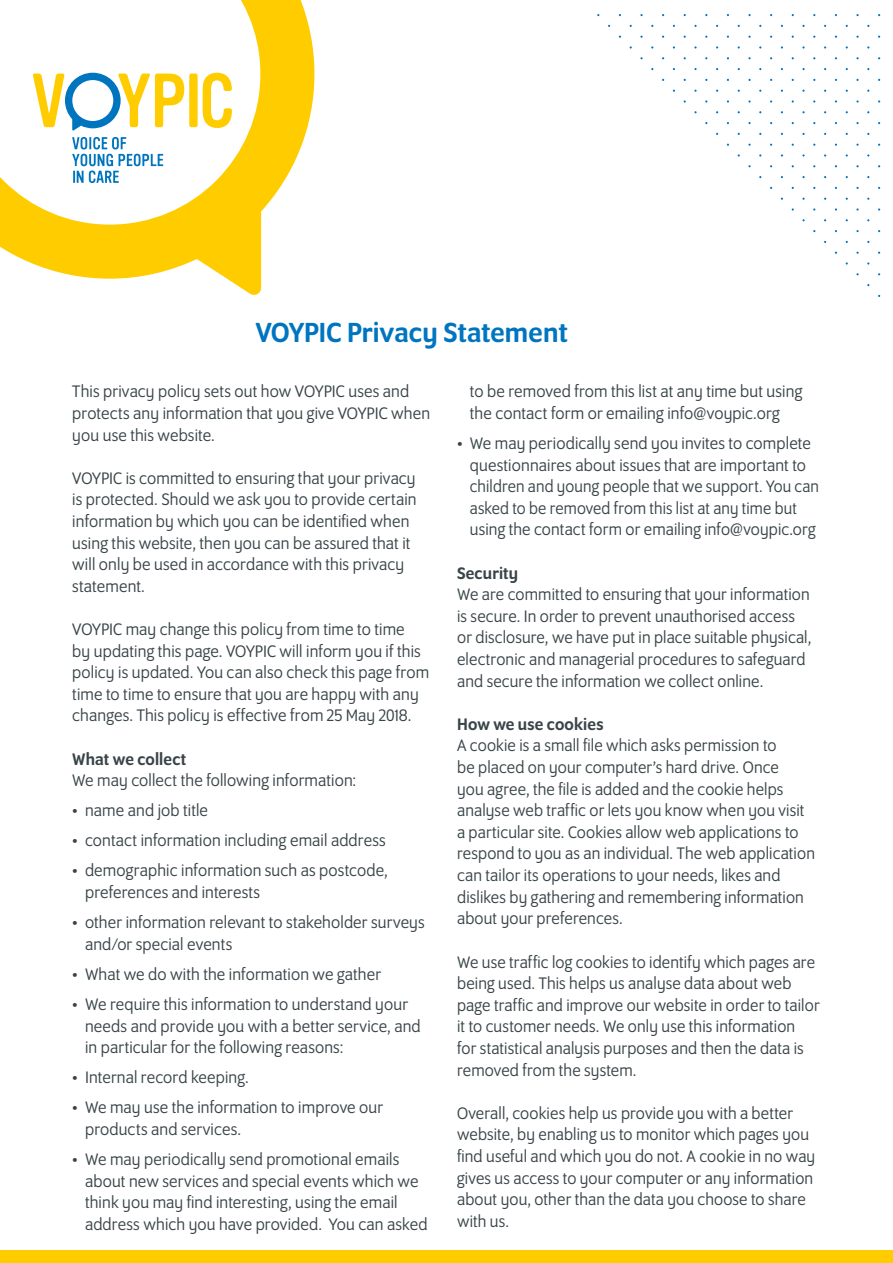
<style>
.page{position:relative;width:893px;height:1263px;background:#fff}
.page>*{position:absolute;margin:0;border:0;box-sizing:border-box;transform-origin:0 0}
.t1{font:500 29.85px "Program OT";letter-spacing:.005em;color:#0075bf}
.t2{font:18px/21.6px "Program OT";letter-spacing:.01em;color:#394448}
.t3{font:500 18px "Program OT";letter-spacing:.01em;color:#394448}
</style>
<div class="page">
<svg style="left:0;top:0;width:314px;height:295px"></svg>
<div style="left:0;top:1250px;width:893px;height:13px;background:#fc0"></div>
<h1 class="t1" style="left:256px;top:315px;width:313px">VOYPIC Privacy Statement</h1>
<p class="t2" style="left:72px;top:381px;width:359px">This privacy policy sets out how VOYPIC uses and protects any information that you give VOYPIC when you use this website.</p>
<p class="t2" style="left:72px;top:467px;width:346px">VOYPIC is committed to ensuring that your privacy is protected. Should we ask you to provide certain information by which you can be identified when using this website, then you can be assured that it will only be used in accordance with this privacy statement.</p>
<p class="t2" style="left:72px;top:618px;width:358px">VOYPIC may change this policy from time to time<br>by updating this page. VOYPIC will inform you if this policy is updated. You can also check this page from time to time to ensure that you are happy with any changes. This policy is effective from 25 May 2018.</p>
<p class="t3" style="left:72px;top:748px;width:115px">What we collect</p>
<p class="t2" style="left:72px;top:769px;width:285px">We may collect the following information:</p>
<p class="t2" style="left:72px;top:799px;width:137px">• name and job title</p>
<p class="t2" style="left:72px;top:830px;width:315px">• contact information including email address</p>
<p class="t2" style="left:85px;top:860px;width:304px;text-indent:-13px">• demographic information such as postcode, preferences and interests</p>
<p class="t2" style="left:85px;top:911px;width:341px;text-indent:-13px">• other information relevant to stakeholder surveys and/or special events</p>
<p class="t2" style="left:72px;top:963px;width:310px">• What we do with the information we gather</p>
<p class="t2" style="left:85px;top:993px;width:337px;text-indent:-13px">• We require this information to understand your needs and provide you with a better service, and in particular for the following reasons:</p>
<p class="t2" style="left:72px;top:1066px;width:178px">• Internal record keeping.</p>
<p class="t2" style="left:85px;top:1097px;width:299px;text-indent:-13px">• We may use the information to improve our products and services.</p>
<p class="t2" style="left:85px;top:1148px;width:344px;text-indent:-13px">• We may periodically send promotional emails about new services and special events which we think you may find interesting, using the email address which you have provided. You can asked</p>
<p class="t2" style="left:470px;top:381px;width:334px">to be removed from this list at any time but using the contact form or emailing info@voypic.org</p>
<p class="t2" style="left:470px;top:432px;width:351px;text-indent:-13px">• We may periodically send you invites to complete questionnaires about issues that are important to children and young people that we support. You can asked to be removed from this list at any time but using the contact form or emailing info@voypic.org</p>
<p class="t3" style="left:457px;top:563px;width:62px">Security</p>
<p class="t2" style="left:457px;top:583px;width:356px">We are committed to ensuring that your information is secure. In order to prevent unauthorised access or disclosure, we have put in place suitable physical, electronic and managerial procedures to safeguard and secure the information we collect online.</p>
<p class="t3" style="left:457px;top:714px;width:148px">How we use cookies</p>
<p class="t2" style="left:457px;top:735px;width:359px">A cookie is a small file which asks permission to<br>be placed on your computer’s hard drive. Once<br>you agree, the file is added and the cookie helps analyse web traffic or lets you know when you visit a particular site. Cookies allow web applications to respond to you as an individual. The web application can tailor its operations to your needs, likes and dislikes by gathering and remembering information about your preferences.</p>
<p class="t2" style="left:457px;top:951px;width:364px">We use traffic log cookies to identify which pages are being used. This helps us analyse data about web page traffic and improve our website in order to tailor it to customer needs. We only use this information<br>for statistical analysis purposes and then the data is removed from the system.</p>
<p class="t2" style="left:457px;top:1102px;width:360px">Overall, cookies help us provide you with a better website, by enabling us to monitor which pages you find useful and which you do not. A cookie in no way gives us access to your computer or any information about you, other than the data you choose to share with us.</p>
</div>
